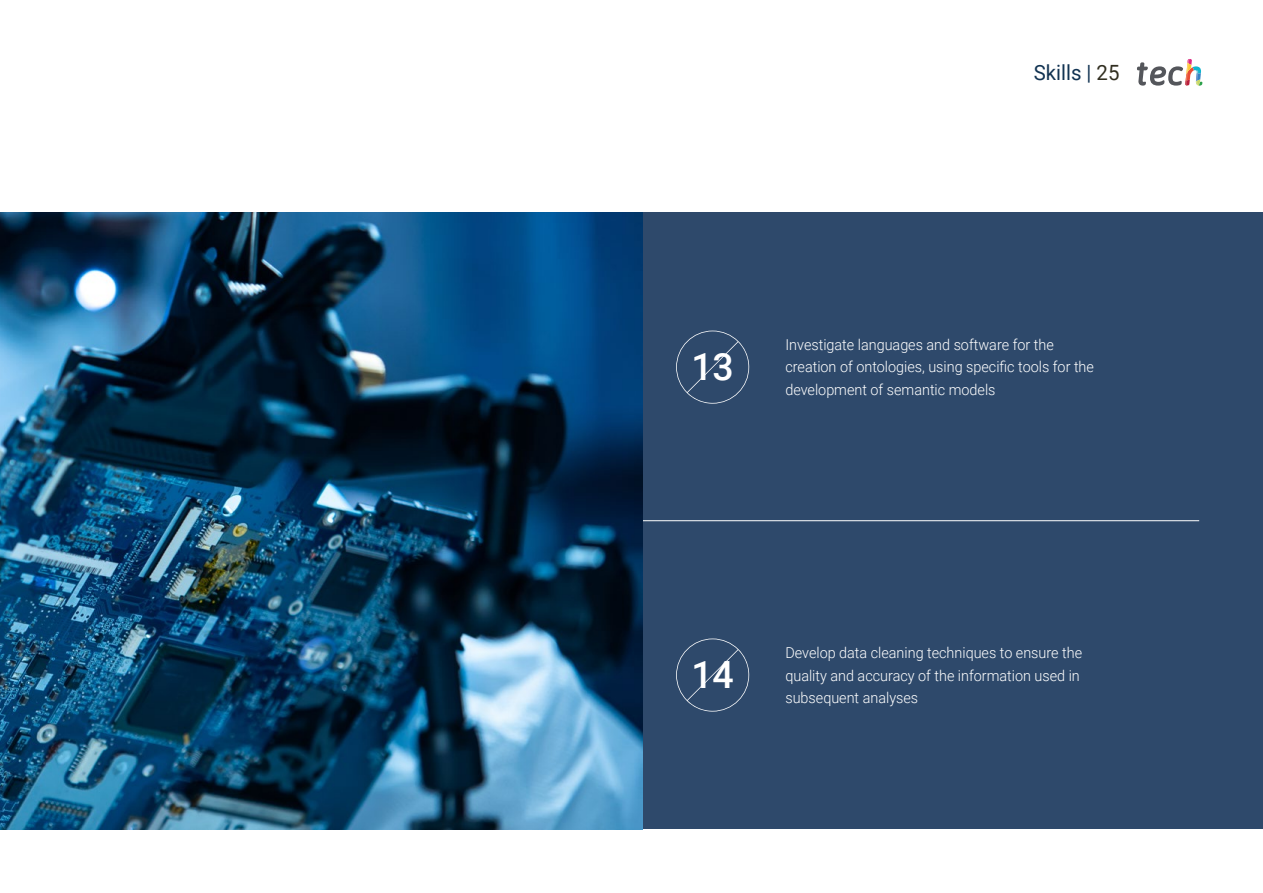
<style>
.page{position:relative;width:1263px;height:893px;background:#fff}
.page>*{position:absolute;margin:0;border:0;box-sizing:border-box;transform-origin:0 0}
.t1{font:500 37.5px "Roboto";color:#fff}
.t2{font:21px "Roboto";color:#123352}
.t3{font:300 15px/22.5px "Roboto";color:#fff;scale:.96 1}
.s1{color:#312e20}
</style>
<div class="page">
<div style="left:642px;top:213px;width:621px;height:616px;background:#2e496b"></div>
<svg style="left:676px;top:331px;width:73px;height:73px"></svg>
<svg style="left:676px;top:638px;width:73px;height:74px"></svg>
<hr style="left:0;top:520px;width:1199px;height:1px;background:#fff">
<img style="left:0;top:213px;width:642px;height:616px">
<svg style="left:1137px;top:59px;width:65px;height:27px"></svg>
<h2 class="t2" style="left:1034px;top:57px;width:87px">Skills | <span class="s1">25</span></h2>
<h1 class="t1" style="left:691px;top:340px;width:44px">13</h1>
<p class="t3" style="left:785px;top:333px;width:323px">Investigate languages and software for the creation of ontologies, using specific tools for the development of semantic models</p>
<h1 class="t1" style="left:691px;top:648px;width:44px">14</h1>
<p class="t3" style="left:785px;top:641px;width:311px">Develop data cleaning techniques to ensure the quality and accuracy of the information used in subsequent analyses</p>
</div>
